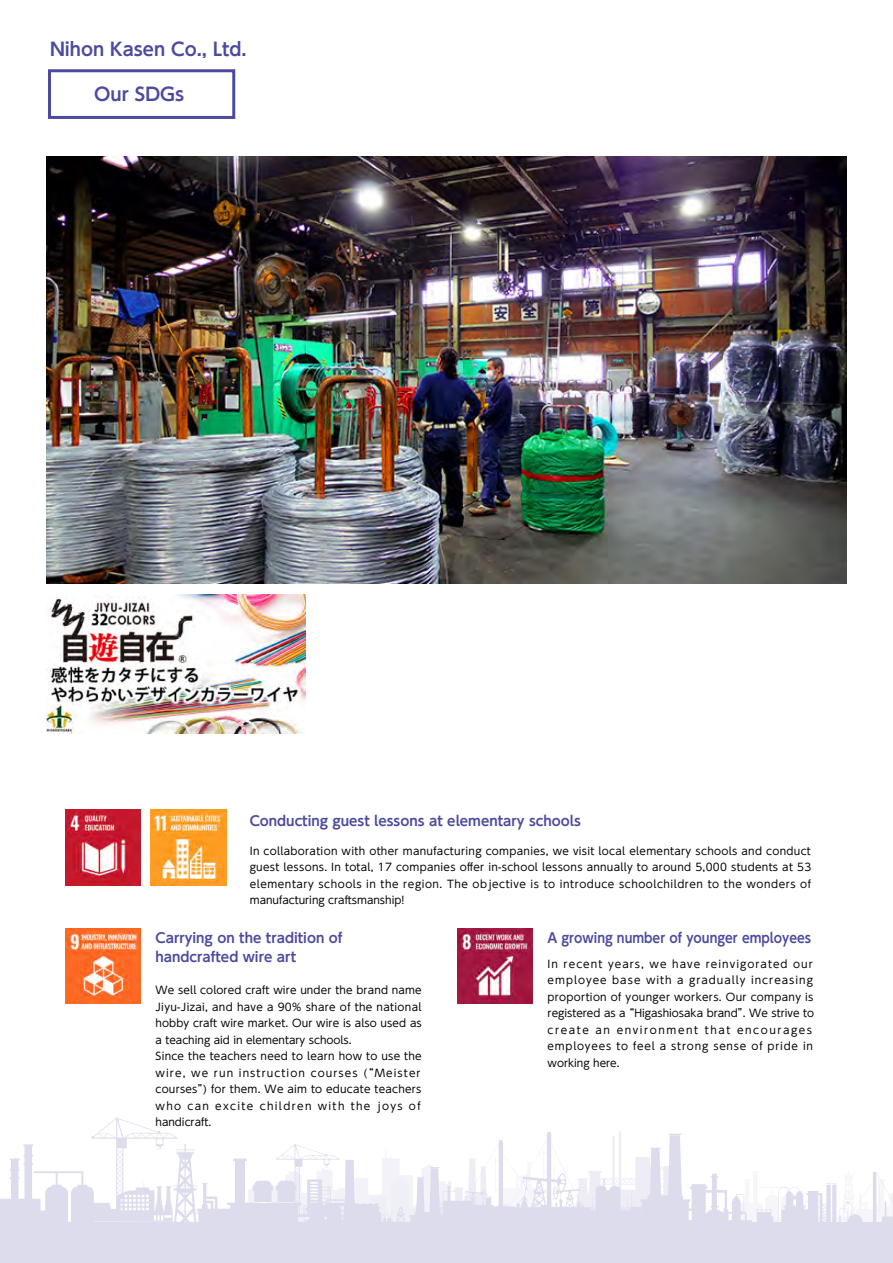
<style>
.page{position:relative;width:893px;height:1263px;background:#fff}
.page>*{position:absolute;margin:0;border:0;box-sizing:border-box;transform-origin:0 0}
.t1{font:700 18px "UD Shin Go Pro De";color:#4b4a9f}
.t2{font:700 13.5px/19.5px "UD Shin Go Pro De";color:#4b4a9f}
.t3{font:700 13.5px "UD Shin Go Pro De";color:#4b4a9f;scale:.93 1}
.t4{font:10.5px/16.5px "UD Shin Go Pro";letter-spacing:.03em;color:#030303;text-align:justify}
.t5{font:10.5px/16.5px "UD Shin Go Pro";letter-spacing:.075em;color:#030303}
</style>
<div class="page">
<svg style="left:0;top:1118px;width:893px;height:112px"></svg>
<div style="left:0;top:1222px;width:892px;height:41px;background:#dddcec"></div>
<img style="left:65px;top:928px;width:76px;height:76px">
<img style="left:65px;top:809px;width:76px;height:76px">
<img style="left:150px;top:809px;width:76px;height:76px">
<img style="left:457px;top:928px;width:76px;height:76px">
<img style="left:46px;top:156px;width:800px;height:428px">
<img style="left:46px;top:595px;width:260px;height:138px">
<div style="left:48px;top:69px;width:187px;height:50px;border:3px solid #4b4a9f"></div>
<h1 class="t1" style="left:50px;top:34px;width:198px">Nihon Kasen Co., Ltd.</h1>
<h1 class="t1" style="left:94px;top:80px;width:91px">Our SDGs</h1>
<p class="t2" style="left:250px;top:811px;width:333px">Conducting guest lessons at elementary schools</p>
<p class="t4" style="left:250px;top:842px;width:563px">In collaboration with other manufacturing companies, we visit local elementary schools and conduct guest lessons. In total, 17 companies offer in-school lessons annually to around 5,000 students at 53 elementary schools in the region. The objective is to introduce schoolchildren to the wonders of manufacturing craftsmanship!</p>
<p class="t2" style="left:156px;top:928px;width:188px">Carrying on the tradition of handcrafted wire art</p>
<p class="t4" style="left:156px;top:982px;width:268px;text-align:left">We sell colored craft wire under the brand name Jiyu-Jizai, and have a 90% share of the national hobby craft wire market. Our wire is also used as a teaching aid in elementary schools.<br>Since the teachers need to learn how to use the wire, we run instruction courses (“Meister courses”) for them. We aim to educate teachers who can excite children with the joys of handicraft.</p>
<p class="t3" style="left:548px;top:927px;width:285px">A growing number of younger employees</p>
<p class="t5" style="left:548px;top:955px;width:268px">In recent years, we have reinvigorated our employee base with a gradually increasing proportion of younger workers. Our company is registered as a “Higashiosaka brand”. We strive to create an environment that encourages employees to feel a strong sense of pride in working here.</p>
</div>
